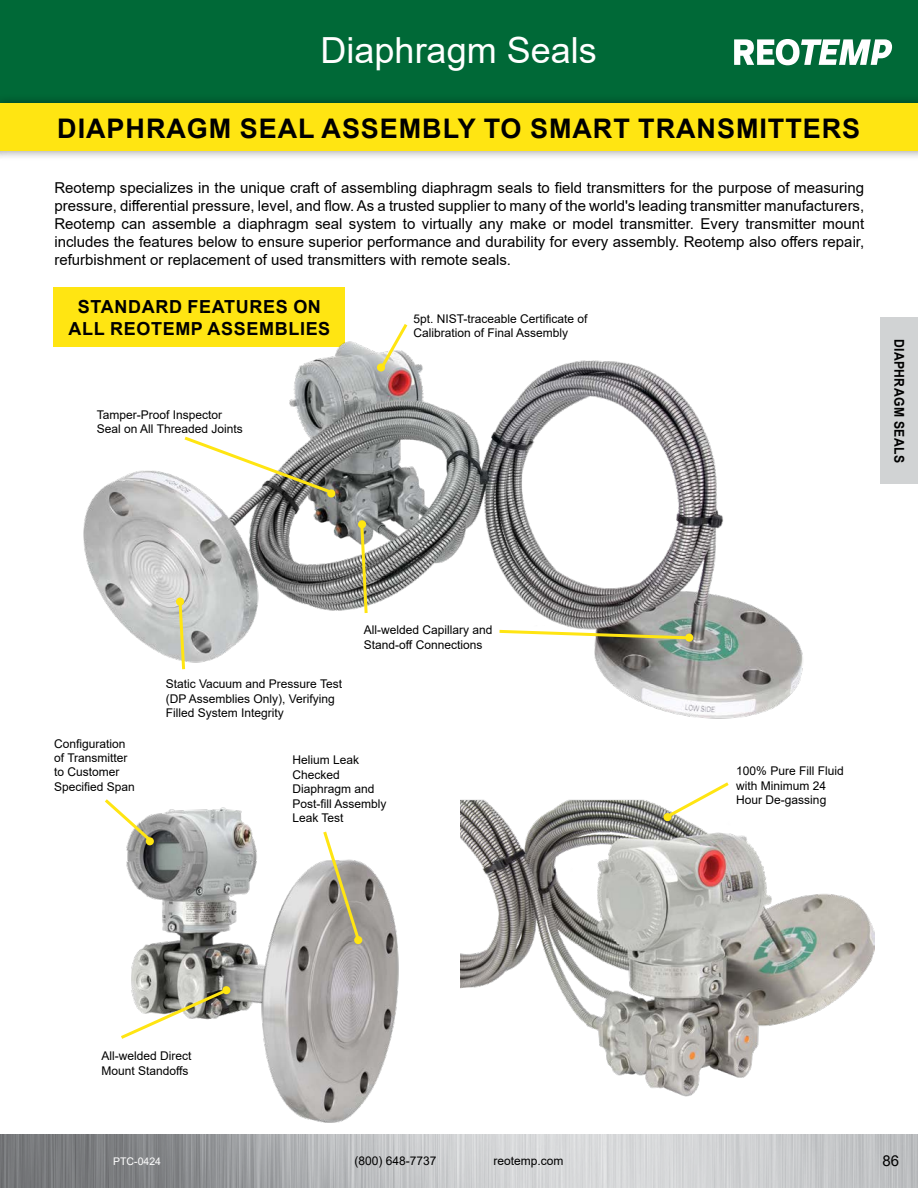
<style>
.page{position:relative;width:918px;height:1188px;background:#fff}
.page>*{position:absolute;margin:0;border:0;box-sizing:border-box;transform-origin:0 0}
.H1_Series{font:36px "Arial";color:#fff}
.H2_Product{font:700 27px "Arial";letter-spacing:.035em;color:#000}
.H3_Features_Spec_Black{font:700 18px/21.6px "Arial";letter-spacing:.035em;color:#000;text-align:center}
.Product_Description_Body{font:15px/18px "Arial";color:#000;text-align:justify}
.H2_Product-2{font:700 13.5px "Arial";letter-spacing:.035em;color:#000;scale:.9 1}
.Feature_Ben_Bullet_Checkmark{font:12px/14.4px "Arial";color:#000}
.t1{font:10.5px "Arial";color:#fff}
</style>
<div class="page">
<img style="left:0;top:1134px;width:918px;height:54px">
<div style="left:0;top:0;width:918px;height:103px;background:#006937"></div>
<svg style="left:734px;top:39px;width:158px;height:26px"></svg>
<div style="left:0;top:93px;width:918px;height:68px;background:#000;opacity:.4"></div>
<div style="left:0;top:103px;width:918px;height:48px;background:#ffe512"></div>
<div style="left:881px;top:318px;width:37px;height:166px;background:#d1d3d4"></div>
<div style="left:54px;top:288px;width:291px;height:59px;background:#ffe512"></div>
<img style="left:83px;top:341px;width:720px;height:378px">
<img style="left:115px;top:807px;width:288px;height:329px">
<img style="left:460px;top:799px;width:415px;height:298px">
<svg style="left:662px;top:782px;width:70px;height:39px"></svg>
<svg style="left:321px;top:828px;width:41px;height:116px"></svg>
<svg style="left:118px;top:987px;width:112px;height:54px"></svg>
<svg style="left:105px;top:799px;width:49px;height:45px"></svg>
<svg style="left:177px;top:599px;width:10px;height:73px"></svg>
<svg style="left:181px;top:434px;width:154px;height:62px"></svg>
<svg style="left:378px;top:324px;width:32px;height:47px"></svg>
<svg style="left:496px;top:628px;width:196px;height:13px"></svg>
<svg style="left:359px;top:521px;width:10px;height:95px"></svg>
<div style="left:327px;top:489px;width:8px;height:9px;background:#ffe512;border-radius:50%"></div>
<div style="left:377px;top:363px;width:8px;height:9px;background:#ffe512;border-radius:50%"></div>
<div style="left:685px;top:634px;width:8px;height:8px;background:#ffe512;border-radius:50%"></div>
<div style="left:664px;top:813px;width:8px;height:8px;background:#ffe512;border-radius:50%"></div>
<div style="left:222px;top:986px;width:8px;height:8px;background:#ffe512;border-radius:50%"></div>
<div style="left:146px;top:837px;width:8px;height:8px;background:#ffe512;border-radius:50%"></div>
<div style="left:354px;top:936px;width:8px;height:8px;background:#ffe512;border-radius:50%"></div>
<div style="left:358px;top:520px;width:8px;height:8px;background:#ffe512;border-radius:50%"></div>
<div style="left:176px;top:598px;width:8px;height:8px;background:#ffe512;border-radius:50%"></div>
<p class="H1_Series" style="left:321px;top:26px;width:278px">Diaphragm Seals</p>
<p class="H2_Product" style="left:57px;top:110px;width:804px">DIAPHRAGM SEAL ASSEMBLY TO SMART TRANSMITTERS</p>
<p class="Product_Description_Body" style="left:54px;top:179px;width:812px">Reotemp specializes in the unique craft of assembling diaphragm seals to field transmitters for the purpose of measuring pressure, differential pressure, level, and flow. As a trusted supplier to many of the world's leading transmitter manufacturers, Reotemp can assemble a diaphragm seal system to virtually any make or model transmitter. Every transmitter mount includes the features below to ensure superior performance and durability for every assembly. Reotemp also offers repair, refurbishment or replacement of used transmitters with remote seals.</p>
<p class="H3_Features_Spec_Black" style="left:69px;top:296px;width:263px">STANDARD FEATURES ON<br>ALL REOTEMP ASSEMBLIES</p>
<p class="Feature_Ben_Bullet_Checkmark" style="left:97px;top:407px;width:147px">Tamper-Proof Inspector<br>Seal on All Threaded Joints</p>
<p class="Feature_Ben_Bullet_Checkmark" style="left:413px;top:311px;width:176px">5pt. NIST-traceable Certificate of<br>Calibration of Final Assembly</p>
<p class="H2_Product-2" style="left:909px;top:339px;width:140px;rotate:90deg">DIAPHRAGM SEALS</p>
<p class="Feature_Ben_Bullet_Checkmark" style="left:54px;top:736px;width:82px">Configuration of Transmitter to Customer<br>Specified Span</p>
<p class="Feature_Ben_Bullet_Checkmark" style="left:166px;top:677px;width:178px">Static Vacuum and Pressure Test (DP Assemblies Only), Verifying<br>Filled System Integrity</p>
<p class="Feature_Ben_Bullet_Checkmark" style="left:364px;top:623px;width:130px">All-welded Capillary and<br>Stand-off Connections</p>
<p class="Feature_Ben_Bullet_Checkmark" style="left:292px;top:753px;width:96px">Helium Leak<br>Checked<br>Diaphragm and<br>Post-fill Assembly<br>Leak Test</p>
<p class="Feature_Ben_Bullet_Checkmark" style="left:736px;top:764px;width:109px">100% Pure Fill Fluid with Minimum 24<br>Hour De-gassing</p>
<p class="Feature_Ben_Bullet_Checkmark" style="left:101px;top:1049px;width:92px">All-welded Direct<br>Mount Standoffs</p>
<p class="t1" style="left:113px;top:1154px;width:49px">PTC-0424</p>
<p class="Feature_Ben_Bullet_Checkmark" style="left:355px;top:1154px;width:84px">(800) 648-7737</p>
<p class="Feature_Ben_Bullet_Checkmark" style="left:493px;top:1154px;width:72px">reotemp.com</p>
<p class="Product_Description_Body" style="left:883px;top:1152px;width:18px">86</p>
</div>
